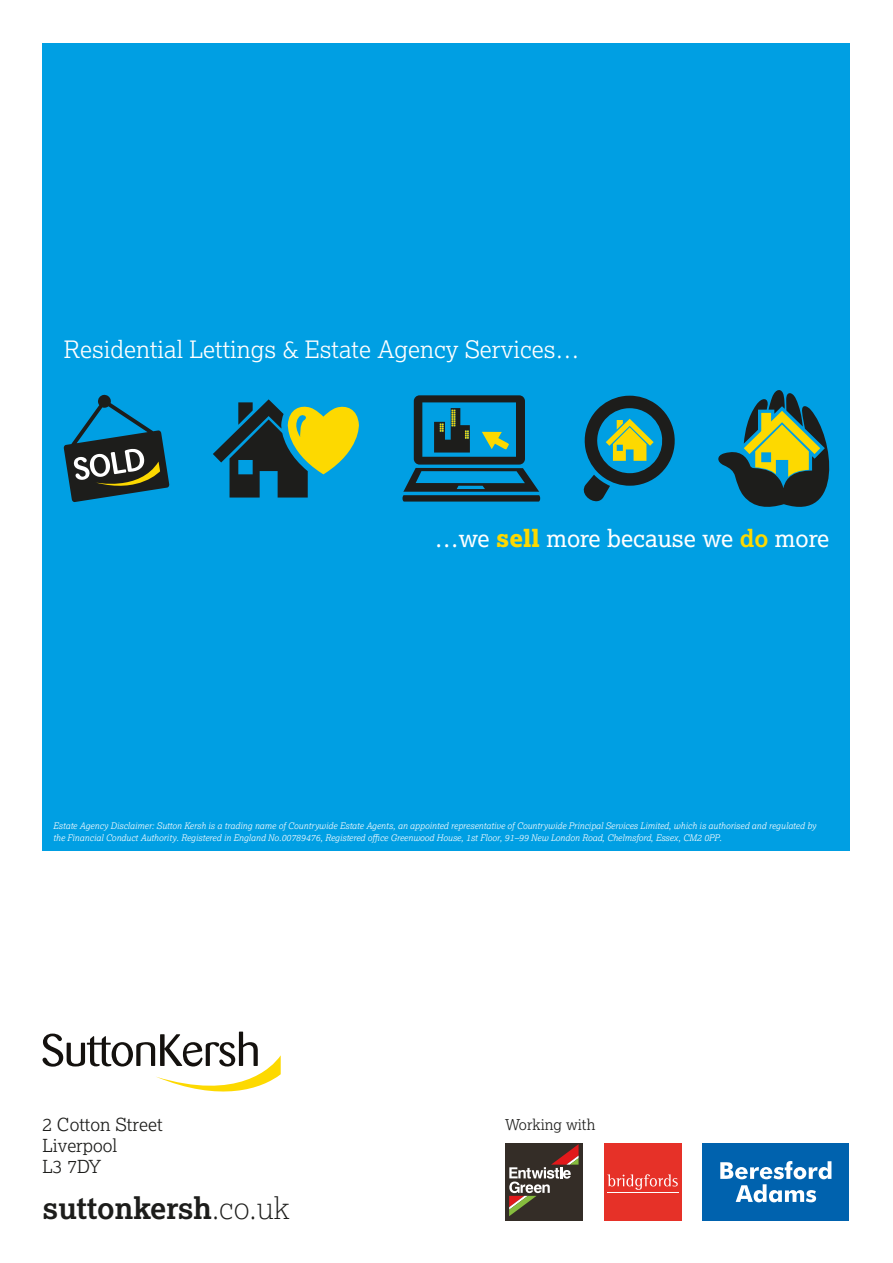
<style>
.page{position:relative;width:893px;height:1263px;background:#fff}
.page>*{position:absolute;margin:0;border:0;box-sizing:border-box;transform-origin:0 0}
.t1{font:700 30px "Lexia";color:#1d1d1b}
.t2{font:300 24px "Lexia";color:#fff}
.t3{font:24px "Lexia";color:#fff}
.t4{font:300 18px/21px "Lexia";color:#1d1d1b}
.t5{font:300 15px "Lexia";color:#1d1d1b}
.t6{font:italic 300 9px/12px "Lexia";color:#fff}
.s1{font-weight:800;color:#fdd900}
.s2{font-weight:700;color:#fdd900}
.s3{font-weight:100}
</style>
<div class="page">
<div style="left:43px;top:43px;width:807px;height:807px;background:#009fe3"></div>
<svg style="left:43px;top:1031px;width:238px;height:60px"></svg>
<svg style="left:64px;top:395px;width:105px;height:107px"></svg>
<svg style="left:213px;top:399px;width:146px;height:98px"></svg>
<svg style="left:402px;top:395px;width:138px;height:107px"></svg>
<svg style="left:584px;top:396px;width:91px;height:105px"></svg>
<svg style="left:718px;top:390px;width:111px;height:117px"></svg>
<div style="left:703px;top:1143px;width:146px;height:77px;background:#0062ae"></div>
<svg style="left:720px;top:1161px;width:111px;height:41px"></svg>
<div style="left:604px;top:1143px;width:77px;height:77px;background:#e63128"></div>
<svg style="left:607px;top:1174px;width:71px;height:16px"></svg>
<hr style="left:607px;top:1192px;width:71px;height:1px;background:#fff">
<div style="left:505px;top:1143px;width:78px;height:77px;background:#342d27"></div>
<svg style="left:509px;top:1144px;width:70px;height:72px"></svg>
<h2 class="t2" style="left:64px;top:334px;width:517px">Residential Lettings &amp; Estate Agency Services…</h2>
<h2 class="t3" style="left:435px;top:523px;width:396px">…we <span class="s1">sell</span> more because we <span class="s2">do</span> more</h2>
<p class="t6" style="left:53px;top:820px;width:764px">Estate Agency Disclaimer: Sutton Kersh is a trading name of Countrywide Estate Agents, an appointed representative of Countrywide Principal Services Limited, which is authorised and regulated by the Financial Conduct Authority. Registered in England No.00789476, Registered office Greenwood House, 1st Floor, 91–99 New London Road, Chelmsford, Essex, CM2 0PP.</p>
<h3 class="t4" style="left:43px;top:1113px;width:122px">2 Cotton Street<br>Liverpool<br>L3 7DY</h3>
<h1 class="t1" style="left:43px;top:1189px;width:249px">suttonkersh<span class="s3">.co.uk</span></h1>
<h3 class="t5" style="left:505px;top:1115px;width:92px">Working with</h3>
</div>
